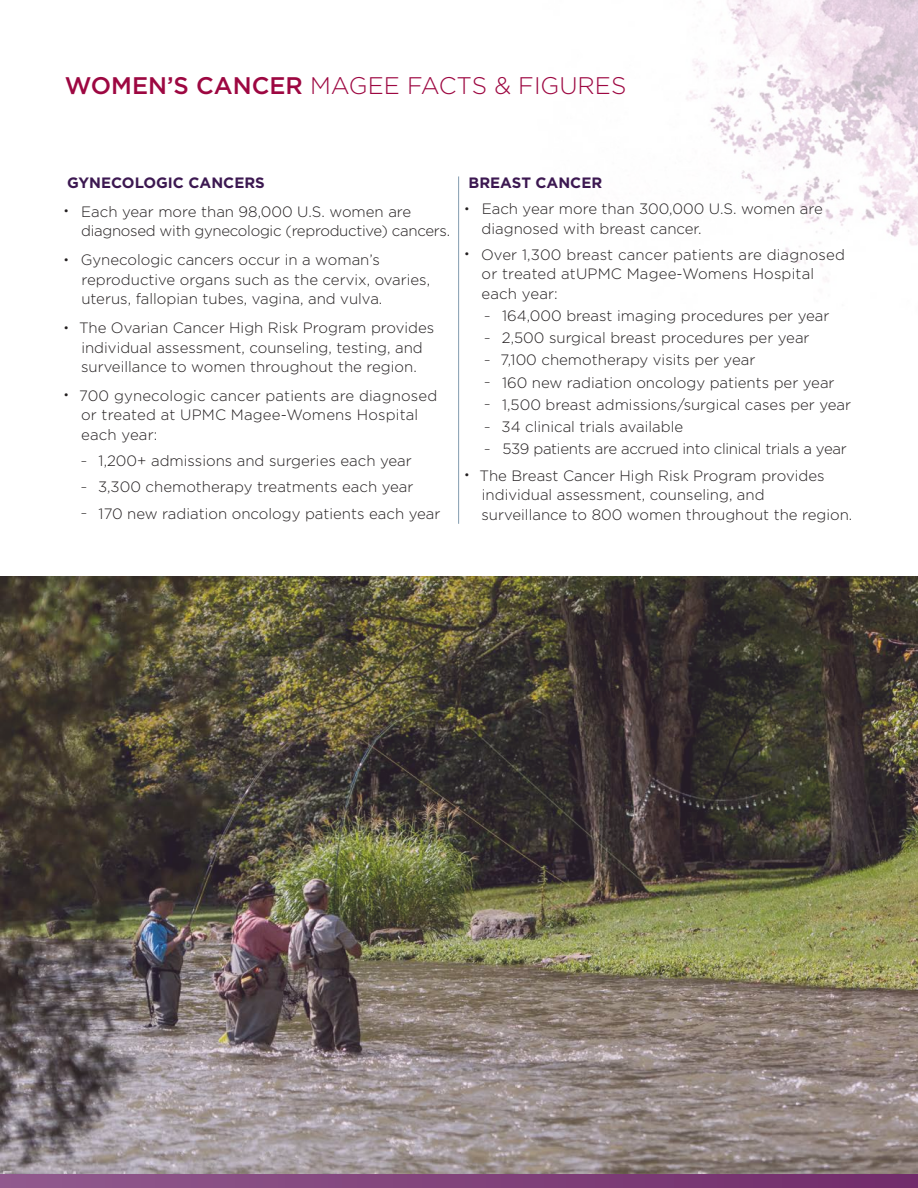
<style>
.page{position:relative;width:918px;height:1188px;background:#fff}
.page>*{position:absolute;margin:0;border:0;box-sizing:border-box;transform-origin:0 0}
.t1{font:300 24px "Gotham";color:#9d0741}
.t2{font:300 15px/19.5px "Gotham";color:#231f20}
.t3{font:300 15px/19.5px "Gotham";letter-spacing:-.02em;color:#231f20}
.t4{font:700 15px "Gotham";color:#3c1851}
.s1{font-weight:500}
.s2{font-size:12px}
</style>
<div class="page">
<img style="left:0;top:576px;width:918px;height:598px">
<img style="left:686px;top:0;width:232px;height:280px">
<hr style="left:458px;top:176px;width:1px;height:348px;background:#839cb0">
<svg style="left:0;top:1174px;width:918px;height:14px;background:#80427b"></svg>
<p class="t1" style="left:65px;top:70px;width:563px"><span class="s1">WOMEN’S CANCER</span> MAGEE FACTS &amp; FIGURES</p>
<p class="t4" style="left:67px;top:174px;width:199px">GYNECOLOGIC CANCERS</p>
<p class="t3" style="left:81px;top:201px;width:371px;text-indent:-18px"><span class="s2">•</span> Each year more than 98,000 U.S. women are diagnosed with gynecologic (reproductive) cancers.</p>
<p class="t2" style="left:81px;top:250px;width:350px;text-indent:-18px"><span class="s2">•</span> Gynecologic cancers occur in a woman’s reproductive organs such as the cervix, ovaries, uterus, fallopian tubes, vagina, and vulva.</p>
<p class="t2" style="left:64px;top:318px;width:372px;text-align:center"><span class="s2">•</span> The Ovarian Cancer High Risk Program provides individual assessment, counseling, testing, and surveillance to women throughout the region.</p>
<p class="t2" style="left:81px;top:385px;width:358px;text-indent:-18px"><span class="s2">•</span> 700 gynecologic cancer patients are diagnosed or treated at UPMC Magee-Womens Hospital each year:</p>
<p class="t2" style="left:81px;top:451px;width:333px"><span class="s2">–</span> 1,200+ admissions and surgeries each year</p>
<p class="t2" style="left:81px;top:477px;width:334px"><span class="s2">–</span> 3,300 chemotherapy treatments each year</p>
<p class="t2" style="left:81px;top:503px;width:361px"><span class="s2">–</span> 170 new radiation oncology patients each year</p>
<p class="t4" style="left:469px;top:174px;width:135px">BREAST CANCER</p>
<p class="t2" style="left:482px;top:199px;width:343px;text-indent:-18px"><span class="s2">•</span> Each year more than 300,000 U.S. women are diagnosed with breast cancer.</p>
<p class="t2" style="left:482px;top:244px;width:365px;text-indent:-18px"><span class="s2">•</span> Over 1,300 breast cancer patients are diagnosed or treated atUPMC Magee-Womens Hospital each year:</p>
<p class="t2" style="left:484px;top:306px;width:347px"><span class="s2">–</span> 164,000 breast imaging procedures per year</p>
<p class="t2" style="left:484px;top:328px;width:327px"><span class="s2">–</span> 2,500 surgical breast procedures per year</p>
<p class="t2" style="left:484px;top:350px;width:273px"><span class="s2">–</span> 7,100 chemotherapy visits per year</p>
<p class="t2" style="left:484px;top:372px;width:352px"><span class="s2">–</span> 160 new radiation oncology patients per year</p>
<p class="t2" style="left:484px;top:394px;width:368px"><span class="s2">–</span> 1,500 breast admissions/surgical cases per year</p>
<p class="t2" style="left:484px;top:417px;width:201px"><span class="s2">–</span> 34 clinical trials available</p>
<p class="t3" style="left:484px;top:439px;width:364px"><span class="s2">–</span> 539 patients are accrued into clinical trials a year</p>
<p class="t2" style="left:482px;top:465px;width:372px;text-indent:-17px"><span class="s2">•</span> The Breast Cancer High Risk Program provides individual assessment, counseling, and surveillance to 800 women throughout the region.</p>
</div>
